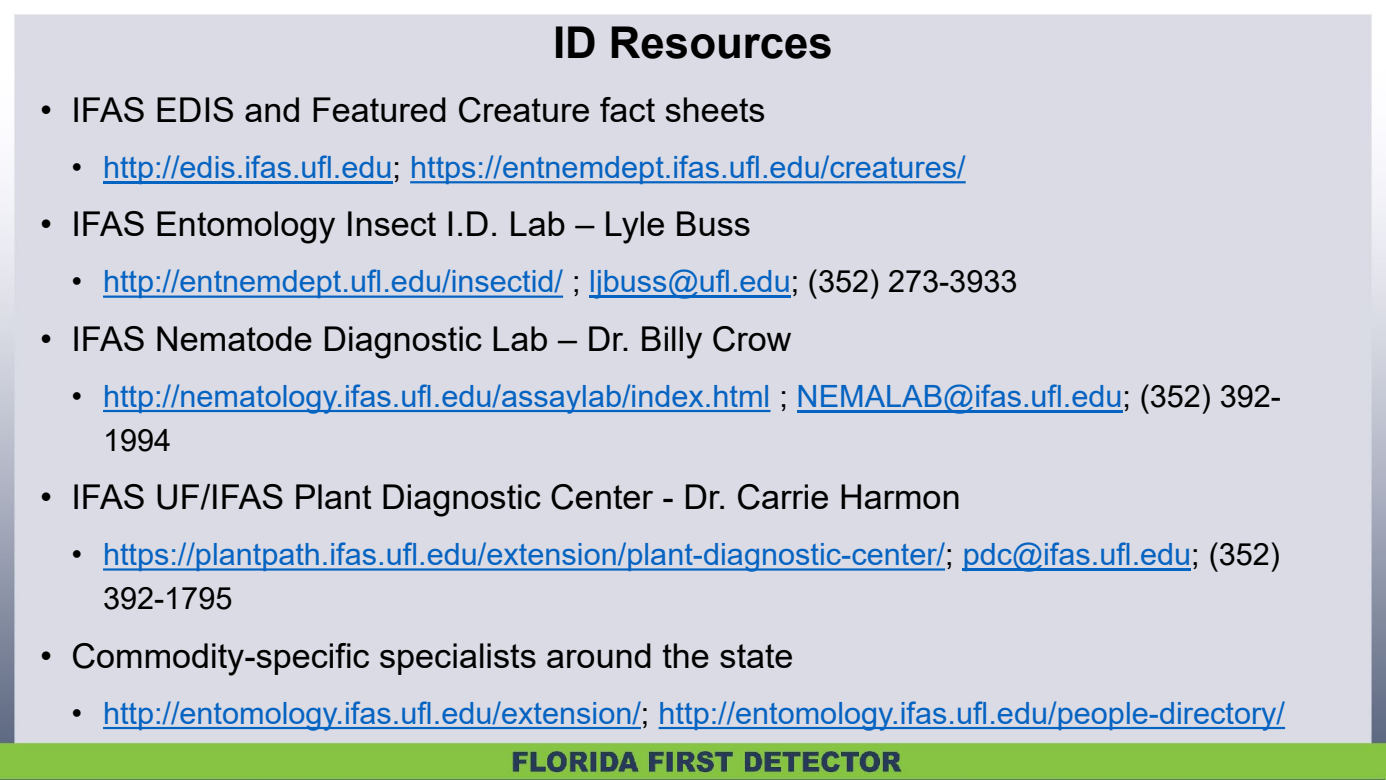
<style>
.page{position:relative;width:1386px;height:780px;background:#fff}
.page>*{position:absolute;margin:0;border:0;box-sizing:border-box;transform-origin:0 0}
.t1{font:700 43.75px "Arial";color:#000}
.t2{font:34.12px "Arial";color:#000}
.t3{font:30.62px/44.1px "Arial";color:#0563c1}
.s1{color:#000}
</style>
<div class="page">
<img style="left:0;top:14px;width:1385px;height:765px">
<hr style="left:103px;top:181px;width:289px;height:2px;background:#0563c1">
<svg style="left:410px;top:181px;width:555px;height:2px"></svg>
<svg style="left:103px;top:295px;width:460px;height:2px"></svg>
<hr style="left:589px;top:295px;width:201px;height:2px;background:#0563c1">
<svg style="left:103px;top:409px;width:667px;height:3px"></svg>
<hr style="left:796px;top:409px;width:326px;height:3px;background:#0563c1">
<svg style="left:103px;top:568px;width:842px;height:2px"></svg>
<hr style="left:962px;top:568px;width:229px;height:2px;background:#0563c1">
<svg style="left:103px;top:726px;width:538px;height:2px"></svg>
<svg style="left:658px;top:726px;width:626px;height:2px"></svg>
<p class="t1" style="left:553px;top:11px;width:281px">ID Resources</p>
<p class="t2" style="left:40px;top:86px;width:727px">• IFAS EDIS and Featured Creature fact sheets</p>
<p class="t3" style="left:71px;top:145px;width:895px"><span class="s1">•</span> http://edis.ifas.ufl.edu<span class="s1">;</span> https://entnemdept.ifas.ufl.edu/creatures/</p>
<p class="t2" style="left:40px;top:201px;width:712px">• IFAS Entomology Insect I.D. Lab – Lyle Buss</p>
<p class="t3" style="left:71px;top:259px;width:947px"><span class="s1">•</span> http://entnemdept.ufl.edu/insectid/ <span class="s1">;</span> ljbuss@ufl.edu<span class="s1">; (352) 273-3933</span></p>
<p class="t2" style="left:40px;top:315px;width:753px">• IFAS Nematode Diagnostic Lab – Dr. Billy Crow</p>
<p class="t3" style="left:103px;top:373px;width:1179px;text-indent:-32px"><span class="s1">•</span> http://nematology.ifas.ufl.edu/assaylab/index.html <span class="s1">;</span> NEMALAB@ifas.ufl.edu<span class="s1">; (352) 392-<br>1994</span></p>
<p class="t2" style="left:40px;top:473px;width:922px">• IFAS UF/IFAS Plant Diagnostic Center - Dr. Carrie Harmon</p>
<p class="t3" style="left:103px;top:532px;width:1178px;text-indent:-31px"><span class="s1">•</span> https://plantpath.ifas.ufl.edu/extension/plant-diagnostic-center/<span class="s1">;</span> pdc@ifas.ufl.edu<span class="s1">; (352)<br>392-1795</span></p>
<p class="t2" style="left:40px;top:632px;width:755px">• Commodity-specific specialists around the state</p>
<p class="t3" style="left:71px;top:690px;width:1214px"><span class="s1">•</span> http://entomology.ifas.ufl.edu/extension/<span class="s1">;</span> http://entomology.ifas.ufl.edu/people-directory/</p>
</div>
